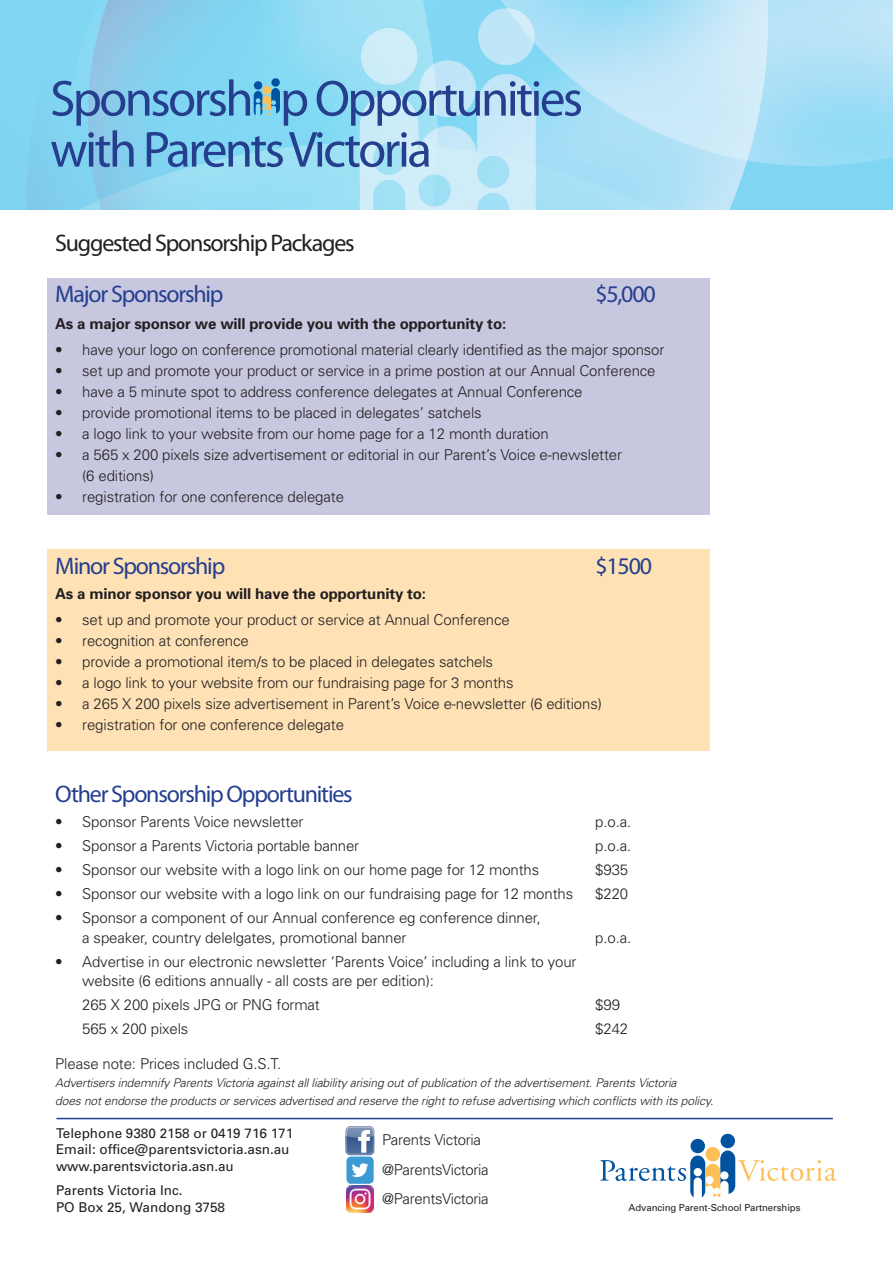
<style>
.page{position:relative;width:893px;height:1263px;background:#fff}
.page>*{position:absolute;margin:0;border:0;box-sizing:border-box;transform-origin:0 0}
.t1{font:51px/51px "Myriad Pro";letter-spacing:-.05em;color:#253f8e}
.t2{font:24px "Myriad Pro";letter-spacing:-.05em;color:#253f8e}
.t3{font:24px "Myriad Pro";letter-spacing:-.05em;color:#231f20}
.t4{font:300 15px/19.5px "Univers";letter-spacing:-.01em;color:#231f20}
.t5{font:700 15px "Univers";letter-spacing:-.01em;color:#231f20}
.t6{font:13.5px/16.5px "Univers";color:#231f20}
.t7{font:italic 300 12px/18px "Univers";letter-spacing:-.01em;color:#231f20}
.t8{font:9.6px "Univers";letter-spacing:-.01em;color:#231f20}
</style>
<div class="page">
<div style="left:47px;top:549px;width:663px;height:201px;background:#fee2b6"></div>
<div style="left:47px;top:278px;width:663px;height:237px;background:#c7c7e0"></div>
<img style="left:0;top:0;width:893px;height:209px">
<div style="left:271px;top:78px;width:9px;height:9px;background:#0153a0;border-radius:50%"></div>
<div style="left:254px;top:81px;width:8px;height:9px;background:#0153a0;border-radius:50%"></div>
<svg style="left:254px;top:88px;width:26px;height:28px"></svg>
<hr style="left:56px;top:1118px;width:777px;height:1px;background:#253f8e">
<div style="left:720px;top:1134px;width:15px;height:14px;background:#0153a0;border-radius:50%"></div>
<div style="left:690px;top:1139px;width:15px;height:14px;background:#0153a0;border-radius:50%"></div>
<svg style="left:705px;top:1147px;width:15px;height:14px"></svg>
<svg style="left:600px;top:1150px;width:237px;height:48px"></svg>
<img style="left:345px;top:1126px;width:30px;height:30px">
<svg style="left:346px;top:1156px;width:28px;height:28px"></svg>
<img style="left:347px;top:1185px;width:27px;height:27px">
<h1 class="t1" style="left:50px;top:72px;width:534px">Sponsorsh p Opportunities with Parents Victoria</h1>
<h2 class="t3" style="left:55px;top:228px;width:301px">Suggested Sponsorship Packages</h2>
<h2 class="t2" style="left:55px;top:279px;width:170px">Major Sponsorship</h2>
<h2 class="t2" style="left:595px;top:279px;width:62px">$5,000</h2>
<p class="t5" style="left:55px;top:315px;width:452px">As a major sponsor we will provide you with the opportunity to:</p>
<p class="t4" style="left:55px;top:340px;width:611px">• have your logo on conference promotional material clearly identified as the major sponsor</p>
<p class="t4" style="left:55px;top:361px;width:602px">• set up and promote your product or service in a prime postion at our Annual Conference</p>
<p class="t4" style="left:55px;top:382px;width:529px">• have a 5 minute spot to address conference delegates at Annual Conference</p>
<p class="t4" style="left:55px;top:403px;width:428px">• provide promotional items to be placed in delegates’ satchels</p>
<p class="t4" style="left:55px;top:424px;width:495px">• a logo link to your website from our home page for a 12 month duration</p>
<p class="t4" style="left:82px;top:444px;width:541px;line-height:21px;text-indent:-27px">• a 565 x 200 pixels size advertisement or editorial in our Parent’s Voice e-newsletter (6 editions)</p>
<p class="t4" style="left:55px;top:487px;width:290px">• registration for one conference delegate</p>
<h2 class="t2" style="left:55px;top:551px;width:172px">Minor Sponsorship</h2>
<h2 class="t2" style="left:595px;top:551px;width:58px">$1500</h2>
<p class="t5" style="left:55px;top:585px;width:372px">As a minor sponsor you will have the opportunity to:</p>
<p class="t4" style="left:55px;top:610px;width:456px">• set up and promote your product or service at Annual Conference</p>
<p class="t4" style="left:55px;top:631px;width:195px">• recognition at conference</p>
<p class="t4" style="left:55px;top:652px;width:439px">• provide a promotional item/s to be placed in delegates satchels</p>
<p class="t4" style="left:55px;top:673px;width:460px">• a logo link to your website from our fundraising page for 3 months</p>
<p class="t4" style="left:55px;top:694px;width:548px">• a 265 X 200 pixels size advertisement in Parent’s Voice e-newsletter (6 editions)</p>
<p class="t4" style="left:55px;top:715px;width:290px">• registration for one conference delegate</p>
<h2 class="t2" style="left:55px;top:779px;width:299px">Other Sponsorship Opportunities</h2>
<p class="t4" style="left:55px;top:812px;width:250px">• Sponsor Parents Voice newsletter</p>
<p class="t4" style="left:595px;top:812px;width:37px">p.o.a.</p>
<p class="t4" style="left:55px;top:836px;width:305px">• Sponsor a Parents Victoria portable banner</p>
<p class="t4" style="left:595px;top:836px;width:37px">p.o.a.</p>
<p class="t4" style="left:55px;top:860px;width:485px">• Sponsor our website with a logo link on our home page for 12 months</p>
<p class="t4" style="left:595px;top:860px;width:34px">$935</p>
<p class="t4" style="left:55px;top:884px;width:519px">• Sponsor our website with a logo link on our fundraising page for 12 months</p>
<p class="t4" style="left:595px;top:884px;width:34px">$220</p>
<p class="t4" style="left:82px;top:908px;width:460px;text-indent:-27px">• Sponsor a component of our Annual conference eg conference dinner, a speaker, country delelgates, promotional banner</p>
<p class="t4" style="left:595px;top:928px;width:37px">p.o.a.</p>
<p class="t4" style="left:82px;top:952px;width:496px;text-indent:-27px">• Advertise in our electronic newsletter ‘Parents Voice’ including a link to your website (6 editions annually - all costs are per edition):</p>
<p class="t4" style="left:82px;top:995px;width:239px">265 X 200 pixels JPG or PNG format</p>
<p class="t4" style="left:595px;top:995px;width:26px">$99</p>
<p class="t4" style="left:82px;top:1019px;width:108px">565 x 200 pixels</p>
<p class="t4" style="left:595px;top:1019px;width:34px">$242</p>
<p class="t4" style="left:55px;top:1054px;width:228px">Please note: Prices included G.S.T.</p>
<p class="t7" style="left:55px;top:1074px;width:660px">Advertisers indemnify Parents Victoria against all liability arising out of publication of the advertisement. Parents Victoria<br>does not endorse the products or services advertised and reserve the right to refuse advertising which conflicts with its policy.</p>
<p class="t6" style="left:56px;top:1125px;width:239px">Telephone 9380 2158 or 0419 716 171<br>Email: office@parentsvictoria.asn.au www.parentsvictoria.asn.au</p>
<p class="t6" style="left:56px;top:1182px;width:171px">Parents Victoria Inc.<br>PO Box 25, Wandong 3758</p>
<p class="t4" style="left:382px;top:1125px;width:108px;line-height:30px">Parents Victoria @ParentsVictoria</p>
<p class="t4" style="left:382px;top:1189px;width:108px">@ParentsVictoria</p>
<p class="t8" style="left:628px;top:1202px;width:174px">Advancing Parent-School Partnerships</p>
</div>
